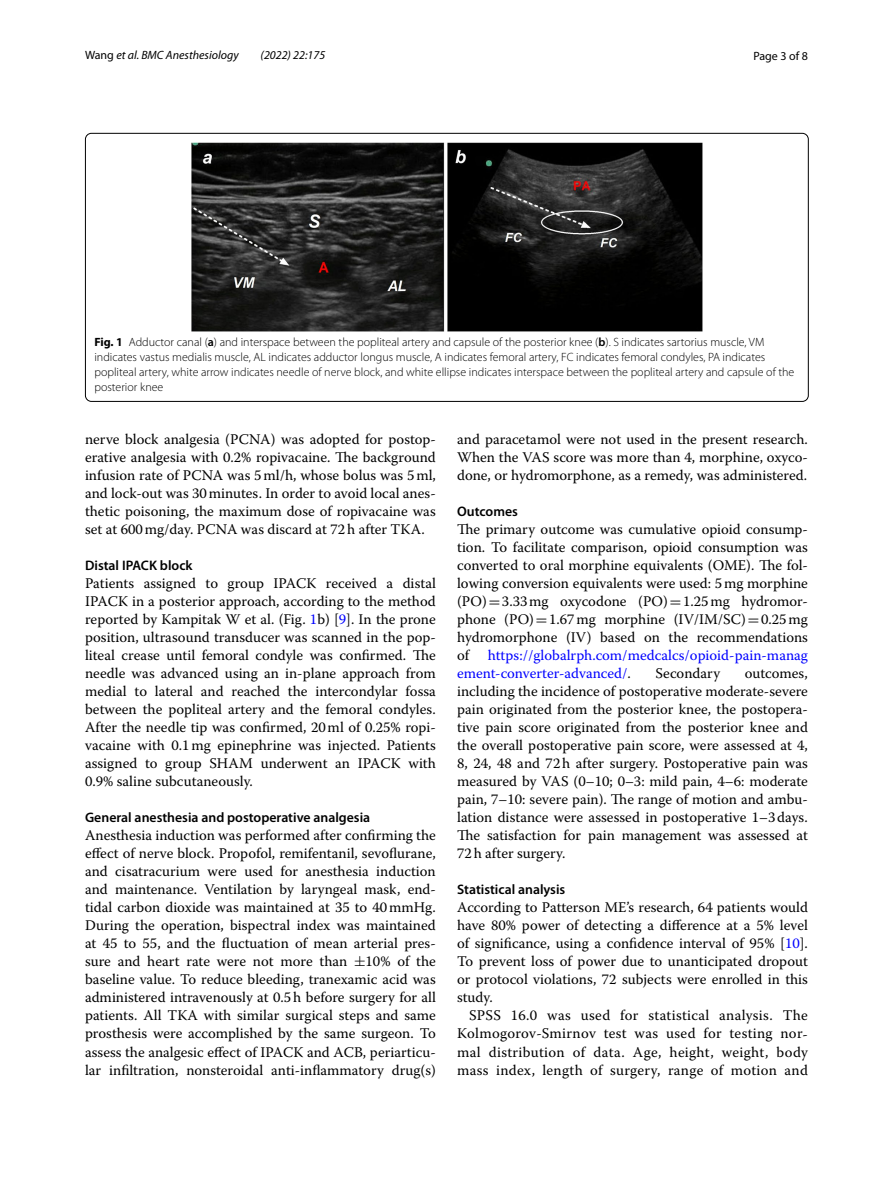
<style>
.page{position:relative;width:893px;height:1187px;background:#fff}
.page>*{position:absolute;margin:0;border:0;box-sizing:border-box;transform-origin:0 0}
.t1{font:14.7px/18px "Warnock Pro";color:#000;text-align:justify}
.t2{font:14.7px/18px "Warnock Pro";color:#00f}
.t3{font:600 13.8px "Myriad Pro";color:#000}
.t4{font:300 12px/15px "Myriad Pro";color:#000}
.t5{font:italic 12px "Myriad Pro";color:#000}
.t6{font:12px "Myriad Pro";color:#000}
.s1{font-style:normal}
.s2{font-weight:700}
.s3{font-weight:600}
.s4{color:#00f}
.s5{font-family:"MTSY"}
.s6{color:#000}
</style>
<div class="page">
<img style="left:192px;top:142px;width:510px;height:189px">
<div style="left:85px;top:133px;width:723px;height:268px;border:1px solid #000;border-radius:6px"></div>
<p class="t5" style="left:85px;top:48px;width:155px"><span class="s1">Wang</span> et al. BMC Anesthesiology</p>
<p class="t5" style="left:261px;top:48px;width:66px">(2022) 22:175</p>
<p class="t6" style="left:753px;top:48px;width:56px">Page 3 of 8</p>
<p class="t4" style="left:94px;top:335px;width:701px"><span class="s2">Fig. 1</span> Adductor canal (<span class="s3">a</span>) and interspace between the popliteal artery and capsule of the posterior knee (<span class="s3">b</span>). S indicates sartorius muscle, VM indicates vastus medialis muscle, AL indicates adductor longus muscle, A indicates femoral artery, FC indicates femoral condyles, PA indicates popliteal artery, white arrow indicates needle of nerve block, and white ellipse indicates interspace between the popliteal artery and capsule of the posterior knee</p>
<p class="t1" style="left:85px;top:430px;width:352px">nerve block analgesia (PCNA) was adopted for postop&shy;erative analgesia with 0.2% ropivacaine. The background infusion rate of PCNA was 5ml/h, whose bolus was 5ml, and lock-out was 30minutes. In order to avoid local anes&shy;thetic poisoning, the maximum dose of ropivacaine was set at 600mg/day. PCNA was discard at 72h after TKA.</p>
<p class="t3" style="left:85px;top:557px;width:109px">Distal IPACK block</p>
<p class="t1" style="left:85px;top:574px;width:352px">Patients assigned to group IPACK received a distal IPACK in a posterior approach, according to the method reported by Kampitak W et al. (Fig. <span class="s4">1</span>b) [<span class="s4">9</span>]. In the prone position, ultrasound transducer was scanned in the pop&shy;liteal crease until femoral condyle was confirmed. The needle was advanced using an in-plane approach from medial to lateral and reached the intercondylar fossa between the popliteal artery and the femoral condyles.<br>After the needle tip was confirmed, 20ml of 0.25% ropi&shy;vacaine with 0.1mg epinephrine was injected. Patients assigned to group SHAM underwent an IPACK with 0.9% saline subcutaneously.</p>
<p class="t3" style="left:85px;top:809px;width:287px">General anesthesia and postoperative analgesia</p>
<p class="t1" style="left:85px;top:826px;width:352px">Anesthesia induction was performed after confirming the effect of nerve block. Propofol, remifentanil, sevoflurane, and cisatracurium were used for anesthesia induction and maintenance. Ventilation by laryngeal mask, end&shy;tidal carbon dioxide was maintained at 35 to 40mmHg.<br>During the operation, bispectral index was maintained at 45 to 55, and the fluctuation of mean arterial pres&shy;sure and heart rate were not more than <span class="s5">±</span>10% of the baseline value. To reduce bleeding, tranexamic acid was administered intravenously at 0.5h before surgery for all patients. All TKA with similar surgical steps and same prosthesis were accomplished by the same surgeon. To assess the analgesic effect of IPACK and ACB, periarticu&shy;lar infiltration, nonsteroidal anti-inflammatory drug(s)</p>
<p class="t1" style="left:457px;top:430px;width:352px">and paracetamol were not used in the present research.<br>When the VAS score was more than 4, morphine, oxyco&shy;done, or hydromorphone, as a remedy, was administered.</p>
<p class="t3" style="left:457px;top:503px;width:62px">Outcomes</p>
<p class="t1" style="left:457px;top:520px;width:352px">The primary outcome was cumulative opioid consump&shy;tion. To facilitate comparison, opioid consumption was converted to oral morphine equivalents (OME). The fol&shy;lowing conversion equivalents were used: 5mg morphine (PO)<span class="s5">=</span>3.33mg oxycodone (PO)<span class="s5">=</span>1.25mg hydromor&shy;phone (PO)<span class="s5">=</span>1.67mg morphine (IV/IM/SC)<span class="s5">=</span>0.25mg hydromorphone (IV) based on the recommendations of</p>
<p class="t2" style="left:457px;top:646px;width:352px;text-indent:31px">https://globalrph.com/medcalcs/opioid-pain-manag ement-converter-advanced/<span class="s6">.</span></p>
<p class="t1" style="left:655px;top:664px;width:66px">Secondary</p>
<p class="t1" style="left:457px;top:664px;width:352px;text-indent:288px">outcomes, including the incidence of postoperative moderate-severe pain originated from the posterior knee, the postopera&shy;tive pain score originated from the posterior knee and the overall postoperative pain score, were assessed at 4, 8, 24, 48 and 72h after surgery. Postoperative pain was measured by VAS (0–10; 0–3: mild pain, 4–6: moderate pain, 7–10: severe pain). The range of motion and ambu&shy;lation distance were assessed in postoperative 1–3days.<br>The satisfaction for pain management was assessed at 72h after surgery.</p>
<p class="t3" style="left:457px;top:881px;width:110px">Statistical analysis</p>
<p class="t1" style="left:457px;top:898px;width:352px">According to Patterson ME’s research, 64 patients would have 80% power of detecting a difference at a 5% level of significance, using a confidence interval of 95% [<span class="s4">10</span>].<br>To prevent loss of power due to unanticipated dropout or protocol violations, 72 subjects were enrolled in this study.</p>
<p class="t1" style="left:457px;top:1006px;width:352px;text-indent:12px">SPSS 16.0 was used for statistical analysis. The Kolmogorov-Smirnov test was used for testing nor&shy;mal distribution of data. Age, height, weight, body mass index, length of surgery, range of motion and</p>
</div>
